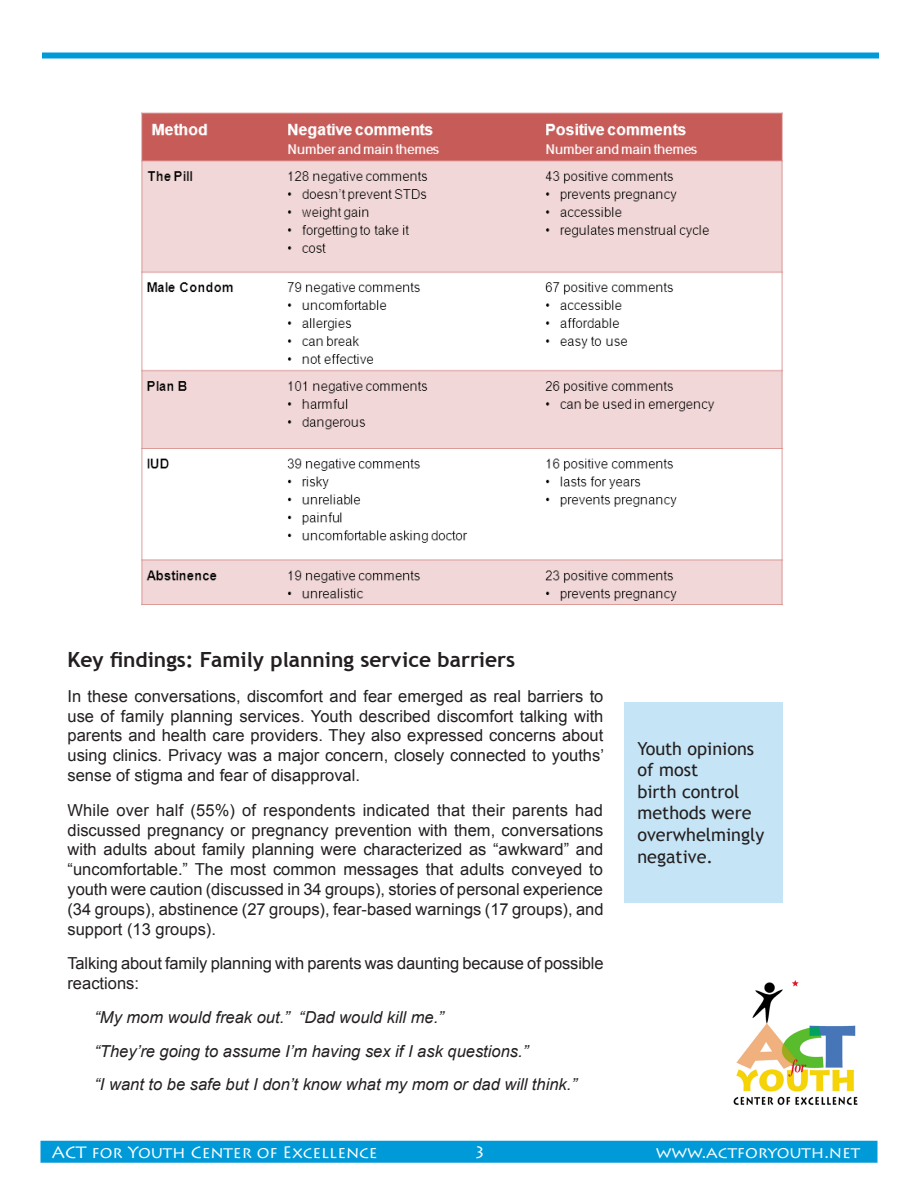
<style>
.page{position:relative;width:918px;height:1188px;background:#fff}
.page>*{position:absolute;margin:0;border:0;box-sizing:border-box;transform-origin:0 0}
.heading_1{font:700 21px "Trebuchet MS";color:#231f20}
.t1{font:18px/21.6px "Trebuchet MS";color:#231f20}
.heading_1-2{font:16.5px/19.8px "Arial";color:#231f20;text-align:justify}
.heading_1-3{font:italic 16.5px "Arial";color:#231f20}
.t2{font:16.5px "Lithos Pro";color:#fff}
</style>
<div class="page">
<div style="left:41px;top:1142px;width:836px;height:20px;background:#009ad9"></div>
<div style="left:40px;top:1141px;width:838px;height:22px;border:2px solid #009ad9"></div>
<div style="left:42px;top:52px;width:837px;height:6px;background:#009ad9"></div>
<img style="left:733px;top:980px;width:125px;height:126px">
<div style="left:624px;top:702px;width:158px;height:200px;background:#c5e4f5"></div>
<img style="left:141px;top:112px;width:642px;height:494px">
<p class="heading_1" style="left:68px;top:646px;width:449px">Key findings: Family planning service barriers</p>
<p class="heading_1-2" style="left:68px;top:686px;width:538px">In these conversations, discomfort and fear emerged as real barriers to use of family planning services. Youth described discomfort talking with parents and health care providers. They also expressed concerns about using clinics. Privacy was a major concern, closely connected to youths’ sense of stigma and fear of disapproval.</p>
<p class="heading_1-2" style="left:68px;top:800px;width:538px">While over half (55%) of respondents indicated that their parents had discussed pregnancy or pregnancy prevention with them, conversations with adults about family planning were characterized as “awkward” and “uncomfortable.” The most common messages that adults conveyed to youth were caution (discussed in 34 groups), stories of personal experience (34 groups), abstinence (27 groups), fear-based warnings (17 groups), and support (13 groups).</p>
<p class="heading_1-2" style="left:68px;top:954px;width:538px">Talking about family planning with parents was daunting because of possible reactions:</p>
<p class="heading_1-3" style="left:94px;top:1007px;width:351px">“My mom would freak out.” “Dad would kill me.”</p>
<p class="heading_1-3" style="left:94px;top:1040px;width:435px">“They’re going to assume I’m having sex if I ask questions.”</p>
<p class="heading_1-3" style="left:94px;top:1073px;width:484px">“I want to be safe but I don’t know what my mom or dad will think.”</p>
<p class="t1" style="left:638px;top:738px;width:128px">Youth opinions of most<br>birth control methods were overwhelmingly negative.</p>
<p class="t2" style="left:52px;top:1143px;width:327px">ACT for Youth Center of Excellence</p>
<p class="t2" style="left:474px;top:1143px;width:13px">3</p>
<p class="t2" style="left:656px;top:1143px;width:206px">www.actforyouth.net</p>
</div>
